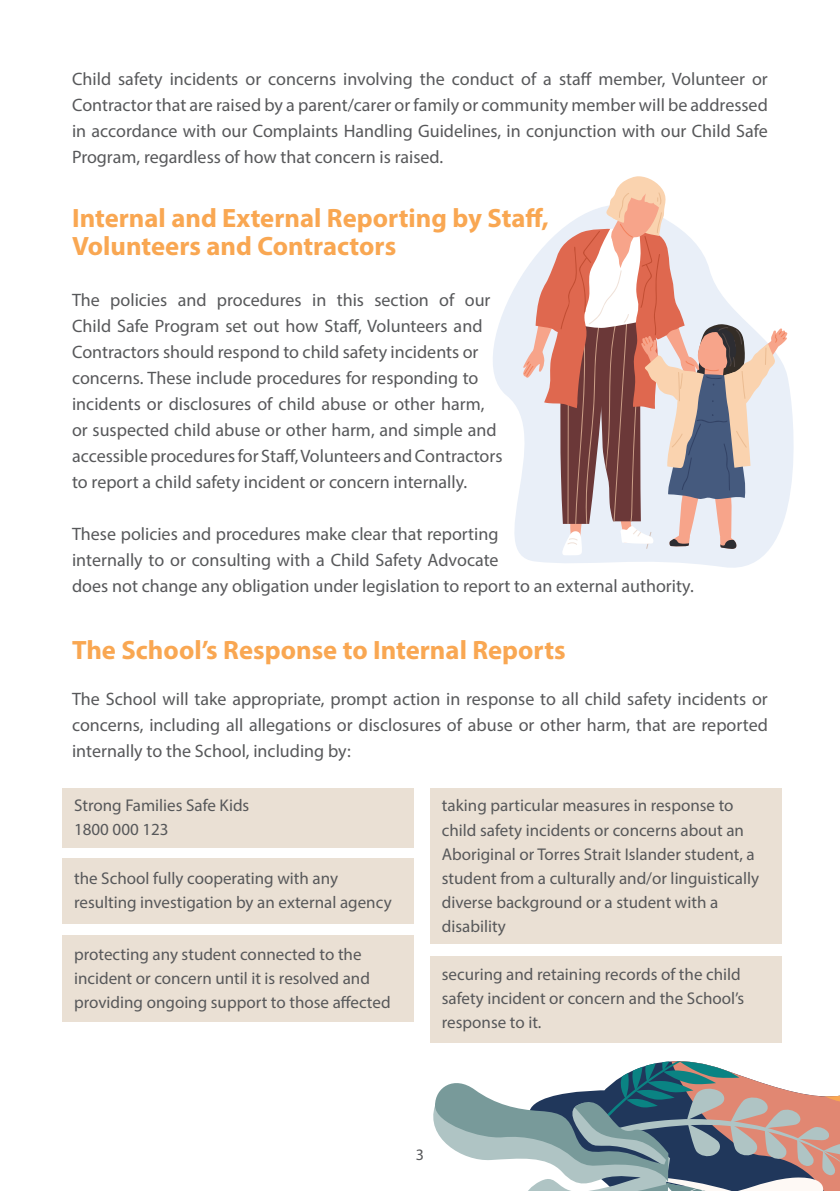
<style>
.page{position:relative;width:840px;height:1191px;background:#fff}
.page>*{position:absolute;margin:0;border:0;box-sizing:border-box;transform-origin:0 0}
.t1{font:26.6px/28.4px "Myriad Variable Concept";color:#f9a752}
.t2{font:18px/26px "Myriad Pro";color:#57585a}
.t3{font:17px/24px "Myriad Pro";color:#57585a}
.t4{font:16px "Myriad Pro";color:#57585a}
</style>
<div class="page">
<svg style="left:472px;top:788px;width:310px;height:255px"></svg>
<svg style="left:433px;top:1061px;width:406px;height:130px"></svg>
<div style="left:62px;top:788px;width:352px;height:59px;background:#eae0d4"></div>
<div style="left:429px;top:788px;width:352px;height:155px;background:#eae0d4"></div>
<div style="left:429px;top:956px;width:352px;height:86px;background:#eae0d4"></div>
<div style="left:62px;top:858px;width:352px;height:66px;background:#eae0d4"></div>
<div style="left:62px;top:936px;width:352px;height:86px;background:#eae0d4"></div>
<svg style="left:493px;top:276px;width:301px;height:292px"></svg>
<svg style="left:522px;top:176px;width:265px;height:379px"></svg>
<p class="t2" style="left:72px;top:65px;width:697px;text-align:justify">Child safety incidents or concerns involving the conduct of a staff member, Volunteer or Contractor that are raised by a parent/carer or family or community member will be addressed in accordance with our Complaints Handling Guidelines, in conjunction with our Child Safe Program, regardless of how that concern is raised.</p>
<h1 class="t1" style="left:72px;top:204px;width:478px">Internal and External Reporting by Staff,<br>Volunteers and Contractors</h1>
<p class="t2" style="left:72px;top:286px;width:432px">The policies and procedures in this section of our Child Safe Program set out how Staff, Volunteers and Contractors should respond to child safety incidents or concerns. These include procedures for responding to incidents or disclosures of child abuse or other harm, or suspected child abuse or other harm, and simple and accessible procedures for Staff, Volunteers and Contractors to report a child safety incident or concern internally.</p>
<p class="t2" style="left:72px;top:520px;width:622px">These policies and procedures make clear that reporting<br>internally to or consulting with a Child Safety Advocate<br>does not change any obligation under legislation to report to an external authority.</p>
<h1 class="t1" style="left:72px;top:635px;width:495px">The School’s Response to Internal Reports</h1>
<p class="t2" style="left:72px;top:686px;width:697px;text-align:justify">The School will take appropriate, prompt action in response to all child safety incidents or concerns, including all allegations or disclosures of abuse or other harm, that are reported internally to the School, including by:</p>
<p class="t3" style="left:74px;top:793px;width:177px">Strong Families Safe Kids<br>1800 000 123</p>
<p class="t3" style="left:74px;top:865px;width:319px">the School fully cooperating with any resulting investigation by an external agency</p>
<p class="t3" style="left:74px;top:941px;width:318px">protecting any student connected to the incident or concern until it is resolved and providing ongoing support to those affected</p>
<p class="t3" style="left:441px;top:793px;width:318px">taking particular measures in response to child safety incidents or concerns about an Aboriginal or Torres Strait Islander student, a student from a culturally and/or linguistically diverse background or a student with a disability</p>
<p class="t3" style="left:441px;top:961px;width:304px">securing and retaining records of the child safety incident or concern and the School’s response to it.</p>
<p class="t4" style="left:415px;top:1145px;width:10px">3</p>
</div>
